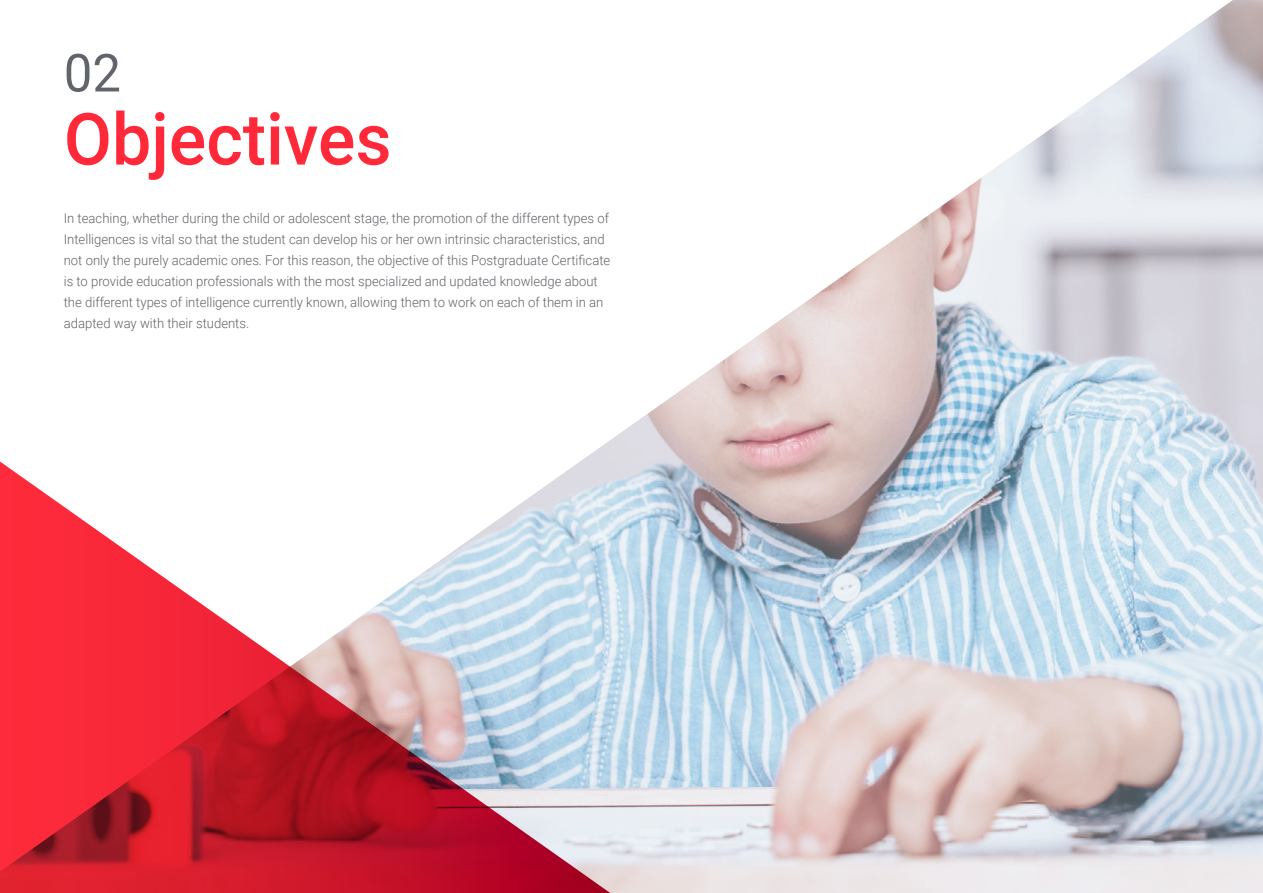
<style>
.page{position:relative;width:1263px;height:893px;background:#fff}
.page>*{position:absolute;margin:0;border:0;box-sizing:border-box;transform-origin:0 0}
.t1{font:500 72px "Roboto";color:#ff293a}
.t2{font:52.5px "Roboto";color:#61646a}
.t3{font:300 13.5px/21px "Roboto";color:#61646a}
</style>
<div class="page">
<img style="left:602px;top:0;width:661px;height:893px">
<svg style="left:0;top:446px;width:640px;height:447px"></svg>
<h2 class="t2" style="left:64px;top:36px;width:59px">02</h2>
<h1 class="t1" style="left:64px;top:89px;width:329px">Objectives</h1>
<p class="t3" style="left:64px;top:207px;width:548px">In teaching, whether during the child or adolescent stage, the promotion of the different types of Intelligences is vital so that the student can develop his or her own intrinsic characteristics, and not only the purely academic ones. For this reason, the objective of this Postgraduate Certificate is to provide education professionals with the most specialized and updated knowledge about the different types of intelligence currently known, allowing them to work on each of them in an adapted way with their students.</p>
</div>
